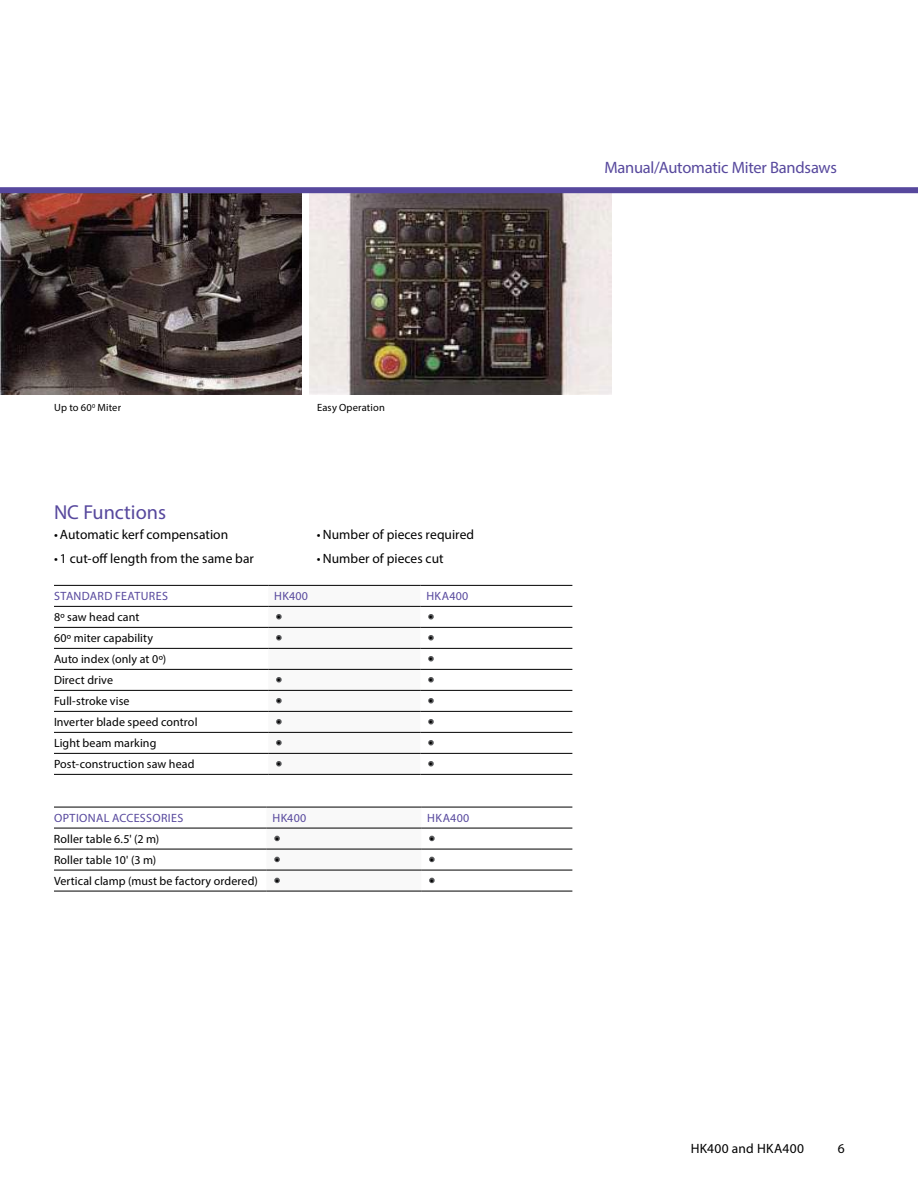
<style>
.page{position:relative;width:918px;height:1188px;background:#fff}
.page>*{position:absolute;margin:0;border:0;box-sizing:border-box;transform-origin:0 0}
.t1{font:20.25px "Myriad Pro";color:#57489d}
.t2{font:16.5px "Myriad Pro";letter-spacing:-.015em;color:#57489d}
.t3{font:13.5px "Myriad Pro";letter-spacing:.005em;color:#000}
.t4{font:12px "Myriad Pro";letter-spacing:.01em;color:#000}
.t5{font:12px "Myriad Pro";letter-spacing:.025em;color:#57489d}
.t6{font:10.5px "Myriad Pro";letter-spacing:.015em;color:#000}
</style>
<div class="page">
<img style="left:309px;top:193px;width:302px;height:202px">
<svg style="left:0;top:193px;width:302px;height:202px"></svg>
<hr style="left:54px;top:585px;width:214px;height:1px;background:#000">
<hr style="left:420px;top:585px;width:152px;height:1px;background:#000">
<hr style="left:54px;top:606px;width:214px;height:1px;background:#000">
<hr style="left:420px;top:606px;width:152px;height:1px;background:#000">
<hr style="left:54px;top:627px;width:214px;height:1px;background:#000">
<hr style="left:420px;top:627px;width:152px;height:1px;background:#000">
<hr style="left:54px;top:648px;width:214px;height:1px;background:#000">
<hr style="left:420px;top:648px;width:152px;height:1px;background:#000">
<hr style="left:54px;top:669px;width:214px;height:1px;background:#000">
<hr style="left:420px;top:669px;width:152px;height:1px;background:#000">
<hr style="left:54px;top:690px;width:214px;height:1px;background:#000">
<hr style="left:420px;top:690px;width:152px;height:1px;background:#000">
<hr style="left:54px;top:711px;width:214px;height:1px;background:#000">
<hr style="left:420px;top:711px;width:152px;height:1px;background:#000">
<hr style="left:54px;top:732px;width:214px;height:1px;background:#000">
<hr style="left:420px;top:732px;width:152px;height:1px;background:#000">
<hr style="left:54px;top:753px;width:214px;height:1px;background:#000">
<hr style="left:54px;top:774px;width:214px;height:1px;background:#000">
<hr style="left:268px;top:774px;width:152px;height:1px;background:#000">
<hr style="left:420px;top:753px;width:152px;height:1px;background:#000">
<hr style="left:420px;top:774px;width:152px;height:1px;background:#000">
<svg style="left:428px;top:614px;width:6px;height:5px"></svg>
<svg style="left:428px;top:635px;width:6px;height:5px"></svg>
<svg style="left:428px;top:656px;width:6px;height:5px"></svg>
<svg style="left:428px;top:677px;width:6px;height:5px"></svg>
<svg style="left:428px;top:698px;width:6px;height:5px"></svg>
<svg style="left:428px;top:719px;width:6px;height:5px"></svg>
<svg style="left:428px;top:740px;width:6px;height:5px"></svg>
<svg style="left:268px;top:585px;width:152px;height:189px"></svg>
<svg style="left:428px;top:761px;width:6px;height:5px"></svg>
<hr style="left:54px;top:807px;width:212px;height:1px;background:#000">
<hr style="left:421px;top:807px;width:151px;height:1px;background:#000">
<hr style="left:54px;top:828px;width:212px;height:1px;background:#000">
<hr style="left:421px;top:828px;width:151px;height:1px;background:#000">
<hr style="left:54px;top:849px;width:212px;height:1px;background:#000">
<hr style="left:421px;top:849px;width:151px;height:1px;background:#000">
<hr style="left:54px;top:870px;width:212px;height:1px;background:#000">
<hr style="left:54px;top:891px;width:212px;height:1px;background:#000">
<hr style="left:266px;top:891px;width:155px;height:1px;background:#000">
<hr style="left:421px;top:870px;width:151px;height:1px;background:#000">
<hr style="left:421px;top:891px;width:151px;height:1px;background:#000">
<svg style="left:429px;top:836px;width:6px;height:5px"></svg>
<svg style="left:429px;top:857px;width:6px;height:5px"></svg>
<svg style="left:266px;top:807px;width:155px;height:84px"></svg>
<svg style="left:429px;top:878px;width:6px;height:5px"></svg>
<div style="left:0;top:187px;width:918px;height:6px;background:#57489d"></div>
<p class="t6" style="left:54px;top:401px;width:68px">Up to 60<sup>0</sup> Miter</p>
<p class="t6" style="left:317px;top:401px;width:69px">Easy Operation</p>
<h1 class="t1" style="left:54px;top:500px;width:114px">NC Functions</h1>
<p class="t3" style="left:54px;top:527px;width:176px">• Automatic kerf compensation</p>
<p class="t3" style="left:54px;top:550px;width:202px">• 1 cut-off length from the same bar</p>
<p class="t3" style="left:317px;top:527px;width:159px">• Number of pieces required</p>
<p class="t3" style="left:317px;top:550px;width:128px">• Number of pieces cut</p>
<p class="t5" style="left:54px;top:589px;width:115px">STANDARD FEATURES</p>
<p class="t5" style="left:274px;top:589px;width:35px">HK400</p>
<p class="t5" style="left:426px;top:589px;width:43px">HKA400</p>
<p class="t4" style="left:54px;top:610px;width:87px">8º saw head cant</p>
<p class="t4" style="left:277px;top:608px;width:5px">•</p>
<p class="t4" style="left:429px;top:608px;width:5px">•</p>
<p class="t4" style="left:54px;top:631px;width:101px">60º miter capability</p>
<p class="t4" style="left:277px;top:629px;width:5px">•</p>
<p class="t4" style="left:429px;top:629px;width:5px">•</p>
<p class="t4" style="left:54px;top:652px;width:114px">Auto index (only at 0º)</p>
<p class="t4" style="left:429px;top:650px;width:5px">•</p>
<p class="t4" style="left:54px;top:673px;width:61px">Direct drive</p>
<p class="t4" style="left:277px;top:671px;width:5px">•</p>
<p class="t4" style="left:429px;top:671px;width:5px">•</p>
<p class="t4" style="left:54px;top:694px;width:77px">Full-stroke vise</p>
<p class="t4" style="left:277px;top:692px;width:5px">•</p>
<p class="t4" style="left:429px;top:692px;width:5px">•</p>
<p class="t4" style="left:54px;top:715px;width:145px">Inverter blade speed control</p>
<p class="t4" style="left:277px;top:713px;width:5px">•</p>
<p class="t4" style="left:429px;top:713px;width:5px">•</p>
<p class="t4" style="left:54px;top:736px;width:104px">Light beam marking</p>
<p class="t4" style="left:277px;top:734px;width:5px">•</p>
<p class="t4" style="left:429px;top:734px;width:5px">•</p>
<p class="t4" style="left:54px;top:757px;width:142px">Post-construction saw head</p>
<p class="t4" style="left:277px;top:755px;width:5px">•</p>
<p class="t4" style="left:429px;top:755px;width:5px">•</p>
<p class="t5" style="left:54px;top:811px;width:131px">OPTIONAL ACCESSORIES</p>
<p class="t5" style="left:273px;top:811px;width:35px">HK400</p>
<p class="t5" style="left:427px;top:811px;width:43px">HKA400</p>
<p class="t4" style="left:54px;top:832px;width:107px">Roller table 6.5' (2 m)</p>
<p class="t4" style="left:275px;top:830px;width:5px">•</p>
<p class="t4" style="left:430px;top:830px;width:5px">•</p>
<p class="t4" style="left:54px;top:853px;width:104px">Roller table 10' (3 m)</p>
<p class="t4" style="left:275px;top:851px;width:5px">•</p>
<p class="t4" style="left:430px;top:851px;width:5px">•</p>
<p class="t4" style="left:54px;top:874px;width:206px">Vertical clamp (must be factory ordered)</p>
<p class="t4" style="left:275px;top:872px;width:5px">•</p>
<p class="t4" style="left:430px;top:872px;width:5px">•</p>
<h2 class="t2" style="left:604px;top:157px;width:234px">Manual/Automatic Miter Bandsaws</h2>
<p class="t3" style="left:691px;top:1140px;width:115px">HK400 and HKA400</p>
<p class="t3" style="left:838px;top:1140px;width:8px">6</p>
</div>
